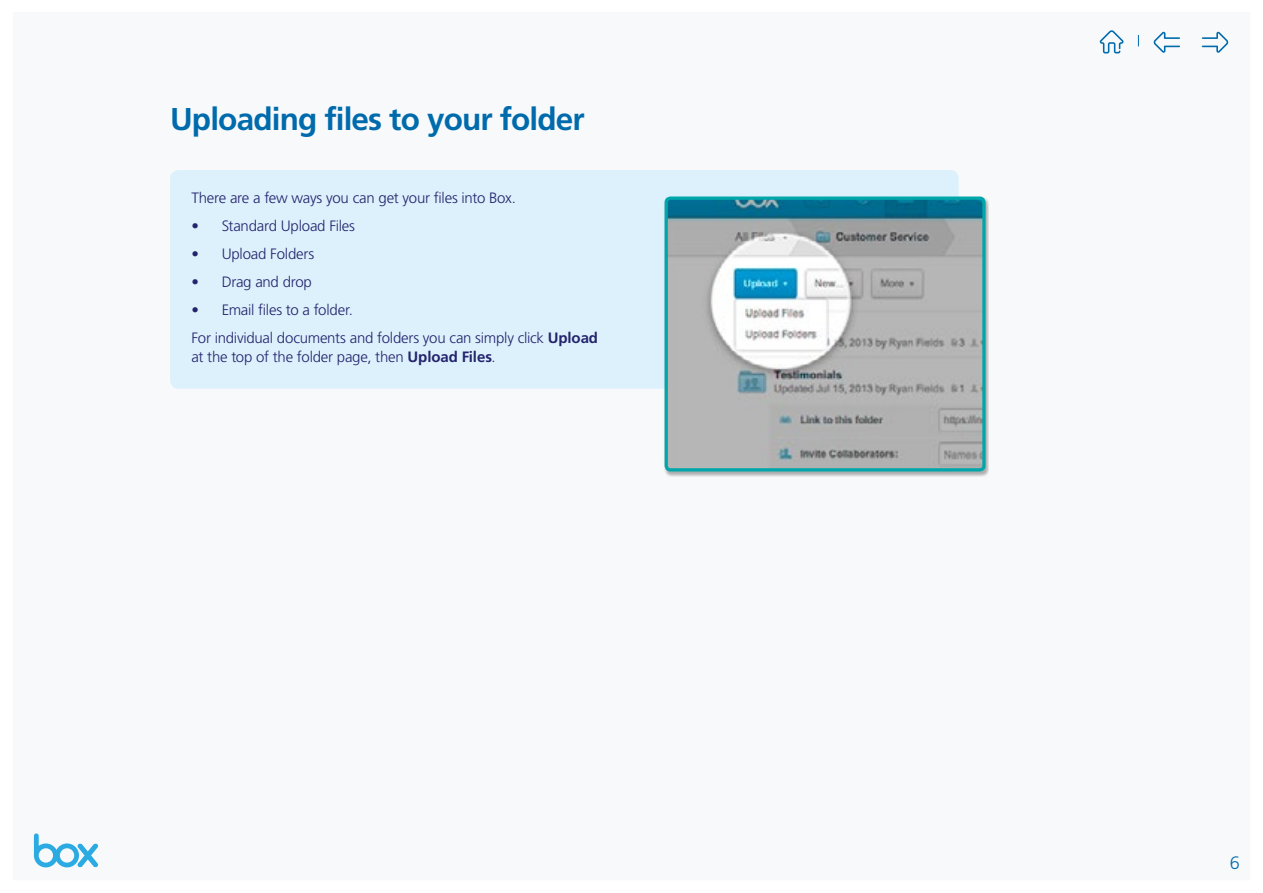
<style>
.page{position:relative;width:1263px;height:893px;background:#fff}
.page>*{position:absolute;margin:0;border:0;box-sizing:border-box;transform-origin:0 0}
.t1{font:31.5px "Frutiger WRIGHTS65 Bd";letter-spacing:-.025em;color:#006bac}
.t2{font:18px "Frutiger WRIGHTS45 Lt";color:#006bac}
.t3{font:15px/28px "Frutiger WRIGHTS45 Lt";letter-spacing:-.01em;color:#24246c}
.s1{font-family:"Frutiger WRIGHTS65 Bd"}
</style>
<div class="page">
<svg style="left:34px;top:833px;width:64px;height:34px"></svg>
<div style="left:170px;top:170px;width:789px;height:219px;background:#ddf1fd;border-radius:9px"></div>
<div style="left:663px;top:197px;width:326px;height:280px;background:#000;opacity:.3"></div>
<img style="left:668px;top:201px;width:313px;height:266px">
<div style="left:664px;top:197px;width:321px;height:274px;border:3px solid #00a6aa;border-radius:4px"></div>
<svg style="left:1202px;top:32px;width:26px;height:21px"></svg>
<svg style="left:1153px;top:32px;width:27px;height:21px"></svg>
<svg style="left:1100px;top:30px;width:23px;height:23px"></svg>
<h1 class="t1" style="left:170px;top:101px;width:416px">Uploading files to your folder</h1>
<p class="t3" style="left:191px;top:183px;width:326px">There are a few ways you can get your files into Box.</p>
<p class="t3" style="left:191px;top:211px;width:165px">• Standard Upload Files</p>
<p class="t3" style="left:191px;top:239px;width:124px">• Upload Folders</p>
<p class="t3" style="left:191px;top:267px;width:122px">• Drag and drop</p>
<p class="t3" style="left:191px;top:295px;width:408px">• Email files to a folder.<br>For individual documents and folders you can simply click <span class="s1">Upload</span></p>
<p class="t3" style="left:191px;top:343px;width:306px">at the top of the folder page, then <span class="s1">Upload Files</span>.</p>
<p class="t2" style="left:1230px;top:852px;width:11px">6</p>
</div>
